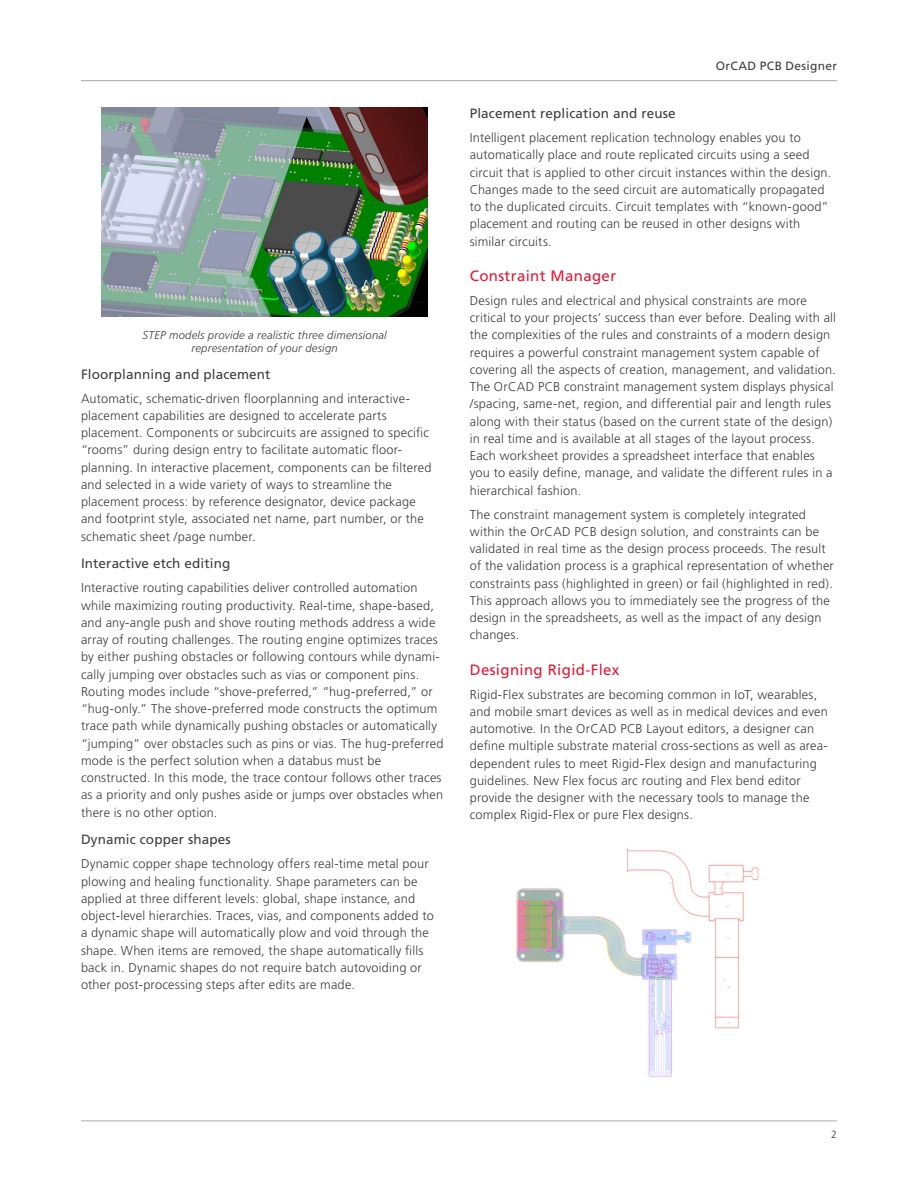
<style>
.page{position:relative;width:918px;height:1188px;background:#fff}
.page>*{position:absolute;margin:0;border:0;box-sizing:border-box;transform-origin:0 0}
.Body_Header_A{font:15px "Frutiger";letter-spacing:.025em;color:#e51836}
.Body_Header_B{font:13.5px "Frutiger";letter-spacing:.01em;color:#3e3e3f}
.Body{font:300 12.75px/17.2px "Frutiger";letter-spacing:.015em;color:#3e3e3f}
.t1{font:12px "Frutiger";letter-spacing:.03em;color:#3e3e3f}
.t2{font:italic 300 11.25px/13.5px "Frutiger";letter-spacing:.02em;color:#3e3e3f;text-align:center}
.Folio{font:300 10.5px "Frutiger";color:#3e3e3f}
</style>
<div class="page">
<hr style="left:81px;top:80px;width:756px;height:1px;background:#b2b3b7">
<img style="left:101px;top:108px;width:327px;height:209px">
<hr style="left:81px;top:1120px;width:756px;height:1px;background:#b2b3b7">
<img style="left:516px;top:848px;width:243px;height:229px">
<p class="t2" style="left:142px;top:328px;width:246px">STEP models provide a realistic three dimensional representation of your design</p>
<p class="Body_Header_B" style="left:81px;top:366px;width:191px">Floorplanning and placement</p>
<p class="Body" style="left:81px;top:390px;width:352px">Automatic, schematic-driven floorplanning and interactive&shy;placement capabilities are designed to accelerate parts placement. Components or subcircuits are assigned to specific “rooms” during design entry to facilitate automatic floor&shy;planning. In interactive placement, components can be filtered and selected in a wide variety of ways to streamline the placement process: by reference designator, device package and footprint style, associated net name, part number, or the schematic sheet /page number.</p>
<p class="Body_Header_B" style="left:81px;top:556px;width:151px">Interactive etch editing</p>
<p class="Body" style="left:81px;top:580px;width:364px">Interactive routing capabilities deliver controlled automation while maximizing routing productivity. Real-time, shape-based, and any-angle push and shove routing methods address a wide array of routing challenges. The routing engine optimizes traces by either pushing obstacles or following contours while dynami&shy;cally jumping over obstacles such as vias or component pins.<br>Routing modes include “shove-preferred,” “hug-preferred,” or “hug-only.” The shove-preferred mode constructs the optimum trace path while dynamically pushing obstacles or automatically “jumping” over obstacles such as pins or vias. The hug-preferred mode is the perfect solution when a databus must be constructed. In this mode, the trace contour follows other traces as a priority and only pushes aside or jumps over obstacles when there is no other option.</p>
<p class="Body_Header_B" style="left:81px;top:832px;width:151px">Dynamic copper shapes</p>
<p class="Body" style="left:81px;top:855px;width:354px">Dynamic copper shape technology offers real-time metal pour plowing and healing functionality. Shape parameters can be applied at three different levels: global, shape instance, and object-level hierarchies. Traces, vias, and components added to a dynamic shape will automatically plow and void through the shape. When items are removed, the shape automatically fills back in. Dynamic shapes do not require batch autovoiding or other post-processing steps after edits are made.</p>
<p class="t1" style="left:716px;top:59px;width:123px">OrCAD PCB Designer</p>
<p class="Body_Header_B" style="left:470px;top:106px;width:207px">Placement replication and reuse</p>
<p class="Body" style="left:470px;top:129px;width:363px">Intelligent placement replication technology enables you to automatically place and route replicated circuits using a seed circuit that is applied to other circuit instances within the design.<br>Changes made to the seed circuit are automatically propagated to the duplicated circuits. Circuit templates with “known-good” placement and routing can be reused in other designs with similar circuits.</p>
<p class="Body_Header_A" style="left:470px;top:267px;width:148px">Constraint Manager</p>
<p class="Body" style="left:470px;top:292px;width:368px">Design rules and electrical and physical constraints are more critical to your projects’ success than ever before. Dealing with all the complexities of the rules and constraints of a modern design requires a powerful constraint management system capable of covering all the aspects of creation, management, and validation.<br>The OrCAD PCB constraint management system displays physical /spacing, same-net, region, and differential pair and length rules along with their status (based on the current state of the design) in real time and is available at all stages of the layout process.<br>Each worksheet provides a spreadsheet interface that enables you to easily define, manage, and validate the different rules in a hierarchical fashion.</p>
<p class="Body" style="left:470px;top:506px;width:366px">The constraint management system is completely integrated within the OrCAD PCB design solution, and constraints can be validated in real time as the design process proceeds. The result of the validation process is a graphical representation of whether constraints pass (highlighted in green) or fail (highlighted in red).<br>This approach allows you to immediately see the progress of the design in the spreadsheets, as well as the impact of any design changes.</p>
<p class="Body_Header_A" style="left:470px;top:661px;width:151px">Designing Rigid-Flex</p>
<p class="Body" style="left:470px;top:686px;width:360px">Rigid-Flex substrates are becoming common in IoT, wearables, and mobile smart devices as well as in medical devices and even automotive. In the OrCAD PCB Layout editors, a designer can define multiple substrate material cross-sections as well as area&shy;dependent rules to meet Rigid-Flex design and manufacturing guidelines. New Flex focus arc routing and Flex bend editor provide the designer with the necessary tools to manage the complex Rigid-Flex or pure Flex designs.</p>
<p class="Folio" style="left:831px;top:1128px;width:7px">2</p>
</div>
